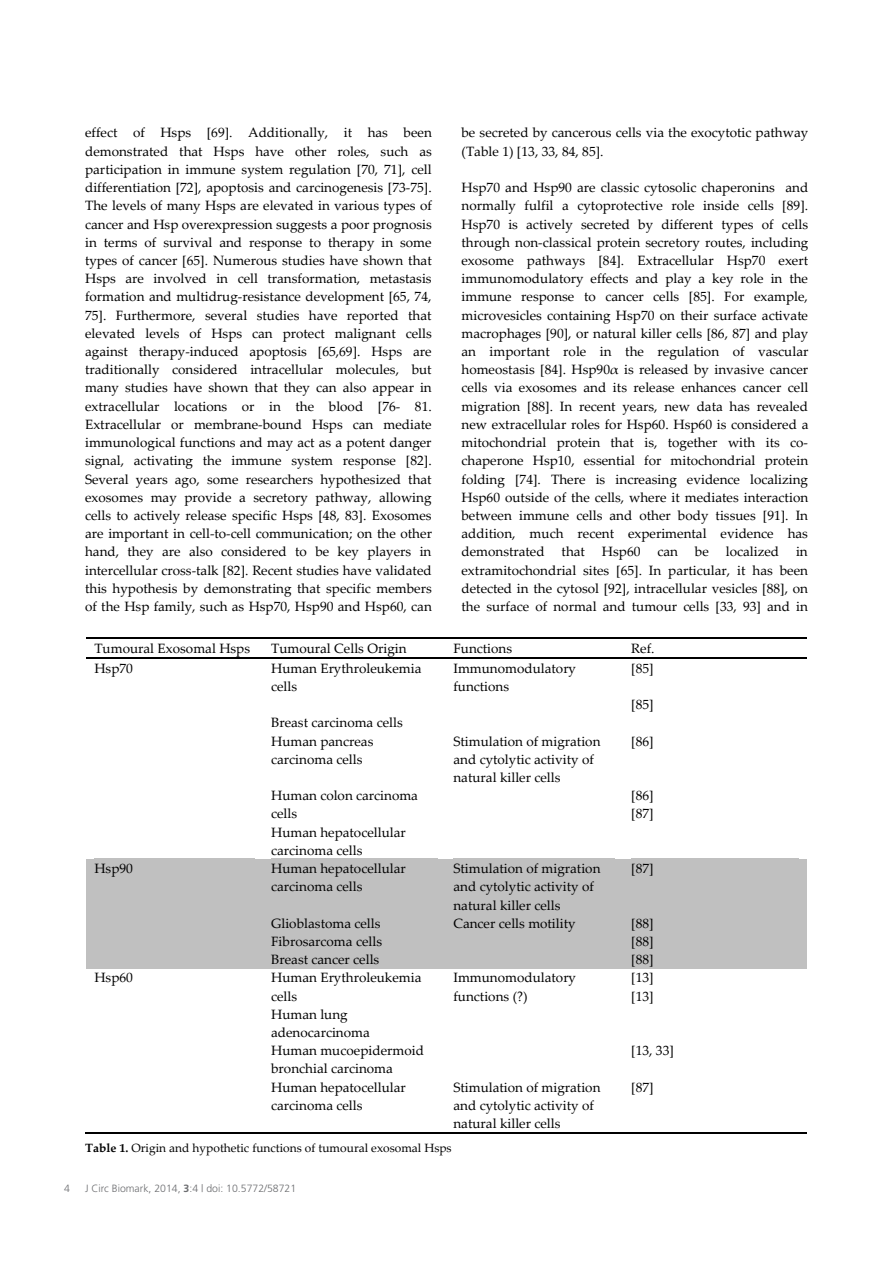
<style>
.page{position:relative;width:893px;height:1263px;background:#fff}
.page>*{position:absolute;margin:0;border:0;box-sizing:border-box;transform-origin:0 0}
.t1{font:13.5px/18.1px "Palatino Linotype";color:#000}
.t2{font:12px "Palatino Linotype";color:#000}
.t3{font:300 10.5px "Frutiger";color:#6c6d70}
.s1{font-weight:700}
</style>
<div class="page">
<hr style="left:86px;top:637px;width:539px;height:2px;background:#000">
<hr style="left:625px;top:637px;width:182px;height:2px;background:#000">
<hr style="left:86px;top:657px;width:539px;height:1px;background:#000">
<hr style="left:625px;top:657px;width:182px;height:1px;background:#000">
<div style="left:86px;top:859px;width:177px;height:109px;background:#c0c0c0"></div>
<div style="left:263px;top:859px;width:182px;height:109px;background:#c0c0c0"></div>
<div style="left:445px;top:859px;width:178px;height:109px;background:#c0c0c0"></div>
<div style="left:623px;top:859px;width:184px;height:109px;background:#c0c0c0"></div>
<hr style="left:85px;top:1132px;width:178px;height:1px;background:#000">
<hr style="left:262px;top:1132px;width:183px;height:1px;background:#000">
<hr style="left:444px;top:1132px;width:179px;height:1px;background:#000">
<hr style="left:622px;top:1132px;width:185px;height:1px;background:#000">
<p class="t1" style="left:85px;top:123px;width:348px;text-align:justify">effect of Hsps [69]. Additionally, it has been demonstrated that Hsps have other roles, such as participation in immune system regulation [70, 71], cell differentiation [72], apoptosis and carcinogenesis [73-75].<br>The levels of many Hsps are elevated in various types of cancer and Hsp overexpression suggests a poor prognosis in terms of survival and response to therapy in some types of cancer [65]. Numerous studies have shown that Hsps are involved in cell transformation, metastasis formation and multidrug-resistance development [65, 74, 75]. Furthermore, several studies have reported that elevated levels of Hsps can protect malignant cells against therapy-induced apoptosis [65,69]. Hsps are traditionally considered intracellular molecules, but many studies have shown that they can also appear in extracellular locations or in the blood [76- 81.<br>Extracellular or membrane-bound Hsps can mediate immunological functions and may act as a potent danger signal, activating the immune system response [82].<br>Several years ago, some researchers hypothesized that exosomes may provide a secretory pathway, allowing cells to actively release specific Hsps [48, 83]. Exosomes are important in cell-to-cell communication; on the other hand, they are also considered to be key players in intercellular cross-talk [82]. Recent studies have validated this hypothesis by demonstrating that specific members of the Hsp family, such as Hsp70, Hsp90 and Hsp60, can</p>
<p class="t1" style="left:461px;top:123px;width:348px">be secreted by cancerous cells via the exocytotic pathway (Table 1) [13, 33, 84, 85].</p>
<p class="t1" style="left:461px;top:178px;width:348px;text-align:justify">Hsp70 and Hsp90 are classic cytosolic chaperonins and normally fulfil a cytoprotective role inside cells [89].<br>Hsp70 is actively secreted by different types of cells through non-classical protein secretory routes, including exosome pathways [84]. Extracellular Hsp70 exert immunomodulatory effects and play a key role in the immune response to cancer cells [85]. For example, microvesicles containing Hsp70 on their surface activate macrophages [90], or natural killer cells [86, 87] and play an important role in the regulation of vascular homeostasis [84]. Hsp90α is released by invasive cancer cells via exosomes and its release enhances cancer cell migration [88]. In recent years, new data has revealed new extracellular roles for Hsp60. Hsp60 is considered a mitochondrial protein that is, together with its co&shy;chaperone Hsp10, essential for mitochondrial protein folding [74]. There is increasing evidence localizing Hsp60 outside of the cells, where it mediates interaction between immune cells and other body tissues [91]. In addition, much recent experimental evidence has demonstrated</p>
<p class="t1" style="left:562px;top:542px;width:25px">that</p>
<p class="t1" style="left:602px;top:542px;width:40px">Hsp60</p>
<p class="t1" style="left:657px;top:542px;width:22px">can</p>
<p class="t1" style="left:695px;top:542px;width:15px">be</p>
<p class="t1" style="left:726px;top:542px;width:55px">localized</p>
<p class="t1" style="left:461px;top:542px;width:348px;text-align:justify;text-indent:335px">in extramitochondrial sites [65]. In particular, it has been detected in the cytosol [92], intracellular vesicles [88], on the surface of normal and tumour cells [33, 93] and in</p>
<p class="t1" style="left:94px;top:639px;width:157px">Tumoural Exosomal Hsps</p>
<p class="t1" style="left:271px;top:639px;width:137px">Tumoural Cells Origin</p>
<p class="t1" style="left:453px;top:639px;width:60px">Functions</p>
<p class="t1" style="left:631px;top:639px;width:25px">Ref.</p>
<p class="t1" style="left:94px;top:658px;width:40px">Hsp70</p>
<p class="t1" style="left:271px;top:658px;width:152px">Human Erythroleukemia cells</p>
<p class="t1" style="left:271px;top:713px;width:133px">Breast carcinoma cells</p>
<p class="t1" style="left:453px;top:658px;width:124px">Immunomodulatory functions</p>
<p class="t1" style="left:631px;top:658px;width:24px">[85]</p>
<p class="t1" style="left:631px;top:695px;width:24px">[85]</p>
<p class="t1" style="left:271px;top:731px;width:104px">Human pancreas carcinoma cells</p>
<p class="t1" style="left:271px;top:786px;width:148px">Human colon carcinoma cells<br>Human hepatocellular carcinoma cells</p>
<p class="t1" style="left:94px;top:859px;width:40px">Hsp90</p>
<p class="t1" style="left:271px;top:859px;width:136px">Human hepatocellular carcinoma cells</p>
<p class="t1" style="left:271px;top:913px;width:112px;text-align:justify">Glioblastoma cells Fibrosarcoma cells Breast cancer cells</p>
<p class="t1" style="left:453px;top:731px;width:149px">Stimulation of migration and cytolytic activity of natural killer cells</p>
<p class="t1" style="left:631px;top:731px;width:24px">[86]</p>
<p class="t1" style="left:631px;top:786px;width:24px">[86] [87]</p>
<p class="t1" style="left:453px;top:859px;width:149px">Stimulation of migration and cytolytic activity of natural killer cells<br>Cancer cells motility</p>
<p class="t1" style="left:631px;top:859px;width:24px">[87]</p>
<p class="t1" style="left:631px;top:913px;width:24px;text-align:justify">[88] [88] [88]</p>
<p class="t1" style="left:94px;top:968px;width:40px">Hsp60</p>
<p class="t1" style="left:271px;top:968px;width:154px">Human Erythroleukemia cells<br>Human lung adenocarcinoma<br>Human mucoepidermoid bronchial carcinoma<br>Human hepatocellular carcinoma cells</p>
<p class="t1" style="left:453px;top:968px;width:124px">Immunomodulatory functions (?)</p>
<p class="t1" style="left:453px;top:1077px;width:149px">Stimulation of migration and cytolytic activity of natural killer cells</p>
<p class="t2" style="left:85px;top:1139px;width:368px"><span class="s1">Table 1.</span> Origin and hypothetic functions of tumoural exosomal Hsps</p>
<p class="t3" style="left:64px;top:1182px;width:7px">4</p>
<p class="t3" style="left:85px;top:1182px;width:213px">J Circ Biomark, 2014, <span class="s1">3</span>:4 | doi: 10.5772/58721</p>
<p class="t1" style="left:631px;top:968px;width:24px">[13] [13]</p>
<p class="t1" style="left:631px;top:1041px;width:44px">[13, 33]</p>
<p class="t1" style="left:631px;top:1077px;width:24px">[87]</p>
</div>
